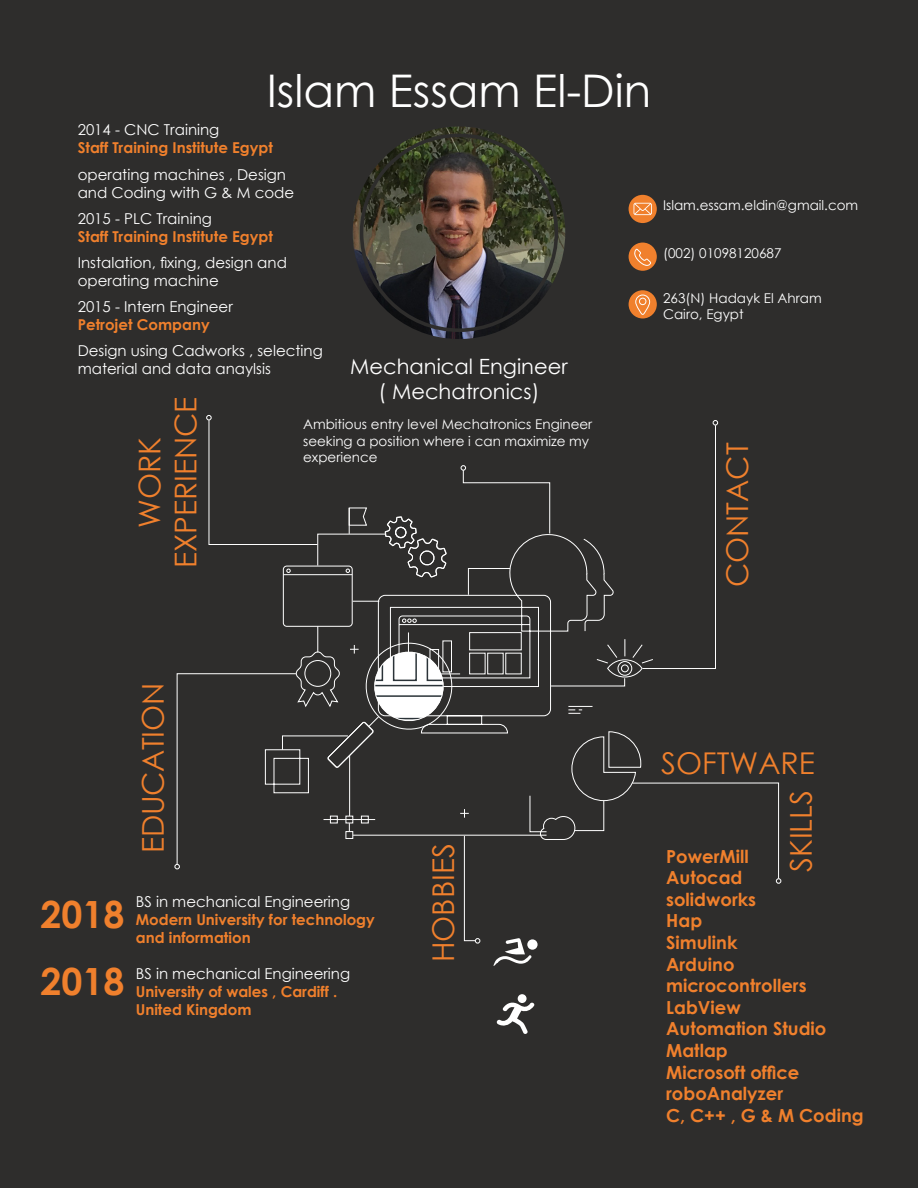
<style>
.page{position:relative;width:918px;height:1188px;background:#2e2d2c}
.page>*{position:absolute;margin:0;border:0;box-sizing:border-box;transform-origin:0 0}
.t1{font:45px "Century Gothic";color:#fff}
.t2{font:700 37.5px "Century Gothic";color:#f0802d}
.t3{font:30px/36px "Century Gothic";color:#f0802d;text-align:center}
.t4{font:21px/25.2px "Century Gothic";color:#fff;text-align:center}
.t5{font:700 18px/21.6px "Century Gothic";color:#f0802d}
.t6{font:15px/18px "Century Gothic";color:#fff}
.t7{font:700 15px/18px "Century Gothic";color:#f0802d}
.t8{font:13.5px/16.2px "Century Gothic";color:#fff}
</style>
<div class="page">
<img style="left:353px;top:127px;width:212px;height:212px">
<div style="left:629px;top:243px;width:28px;height:28px;background:#f0802d;border-radius:50%"></div>
<svg style="left:634px;top:249px;width:17px;height:17px"></svg>
<div style="left:629px;top:290px;width:28px;height:28px;background:#f0802d;border-radius:50%"></div>
<svg style="left:635px;top:295px;width:15px;height:20px"></svg>
<div style="left:629px;top:195px;width:28px;height:28px;background:#f0802d;border-radius:50%"></div>
<svg style="left:634px;top:203px;width:18px;height:12px"></svg>
<svg style="left:496px;top:994px;width:39px;height:40px"></svg>
<svg style="left:175px;top:415px;width:606px;height:551px"></svg>
<h1 class="t1" style="left:267px;top:59px;width:386px">Islam Essam El-Din</h1>
<p class="t6" style="left:78px;top:121px;width:143px">2014 - CNC Training</p>
<p class="t7" style="left:78px;top:138px;width:197px">Staff Training Institute Egypt</p>
<p class="t6" style="left:78px;top:165px;width:218px">operating machines , Design and Coding with G &amp; M code</p>
<p class="t6" style="left:78px;top:209px;width:136px">2015 - PLC Training</p>
<p class="t7" style="left:78px;top:226px;width:197px">Staff Training Institute Egypt</p>
<p class="t6" style="left:78px;top:253px;width:211px">Instalation, fixing, design and operating machine</p>
<p class="t6" style="left:78px;top:297px;width:157px">2015 - Intern Engineer</p>
<p class="t7" style="left:78px;top:314px;width:133px">Petrojet Company</p>
<p class="t6" style="left:78px;top:341px;width:247px">Design using Cadworks , selecting material and data anaylsis</p>
<h3 class="t4" style="left:350px;top:353px;width:219px">Mechanical Engineer ( Mechatronics)</h3>
<p class="t8" style="left:303px;top:416px;width:291px">Ambitious entry level Mechatronics Engineer seeking a position where i can maximize my experience</p>
<h3 class="t3" style="left:131px;top:568px;width:173px;rotate:-90deg">WORK<br>EXPERIENCE</h3>
<p class="t8" style="left:663px;top:197px;width:197px">Islam.essam.eldin@gmail.com</p>
<p class="t8" style="left:663px;top:245px;width:120px">(002) 01098120687</p>
<p class="t8" style="left:663px;top:290px;width:160px">263(N) Hadayk El Ahram<br>Cairo, Egypt</p>
<h3 class="t3" style="left:719px;top:587px;width:146px;rotate:-90deg">CONTACT</h3>
<h3 class="t3" style="left:134px;top:853px;width:172px;rotate:-90deg">EDUCATION</h3>
<h2 class="t2" style="left:40px;top:886px;width:85px">2018</h2>
<h2 class="t2" style="left:40px;top:953px;width:85px">2018</h2>
<p class="t6" style="left:136px;top:893px;width:216px">BS in mechanical Engineering</p>
<p class="t7" style="left:136px;top:910px;width:241px">Modern University for technology and information</p>
<p class="t6" style="left:136px;top:965px;width:216px">BS in mechanical Engineering</p>
<p class="t7" style="left:136px;top:982px;width:203px">University of wales , Cardiff .<br>United Kingdom</p>
<h3 class="t3" style="left:425px;top:962px;width:120px;rotate:-90deg">HOBBIES</h3>
<h3 class="t3" style="left:661px;top:745px;width:155px">SOFTWARE</h3>
<h3 class="t3" style="left:783px;top:872px;width:84px;rotate:-90deg">SKILLS</h3>
<p class="t5" style="left:666px;top:844px;width:199px">PowerMill<br>Autocad<br>solidworks<br>Hap<br>Simulink<br>Arduino microcontrollers<br>LabView<br>Automation Studio<br>Matlap<br>Microsoft office roboAnalyzer<br>C, C++ , G &amp; M Coding</p>
</div>
